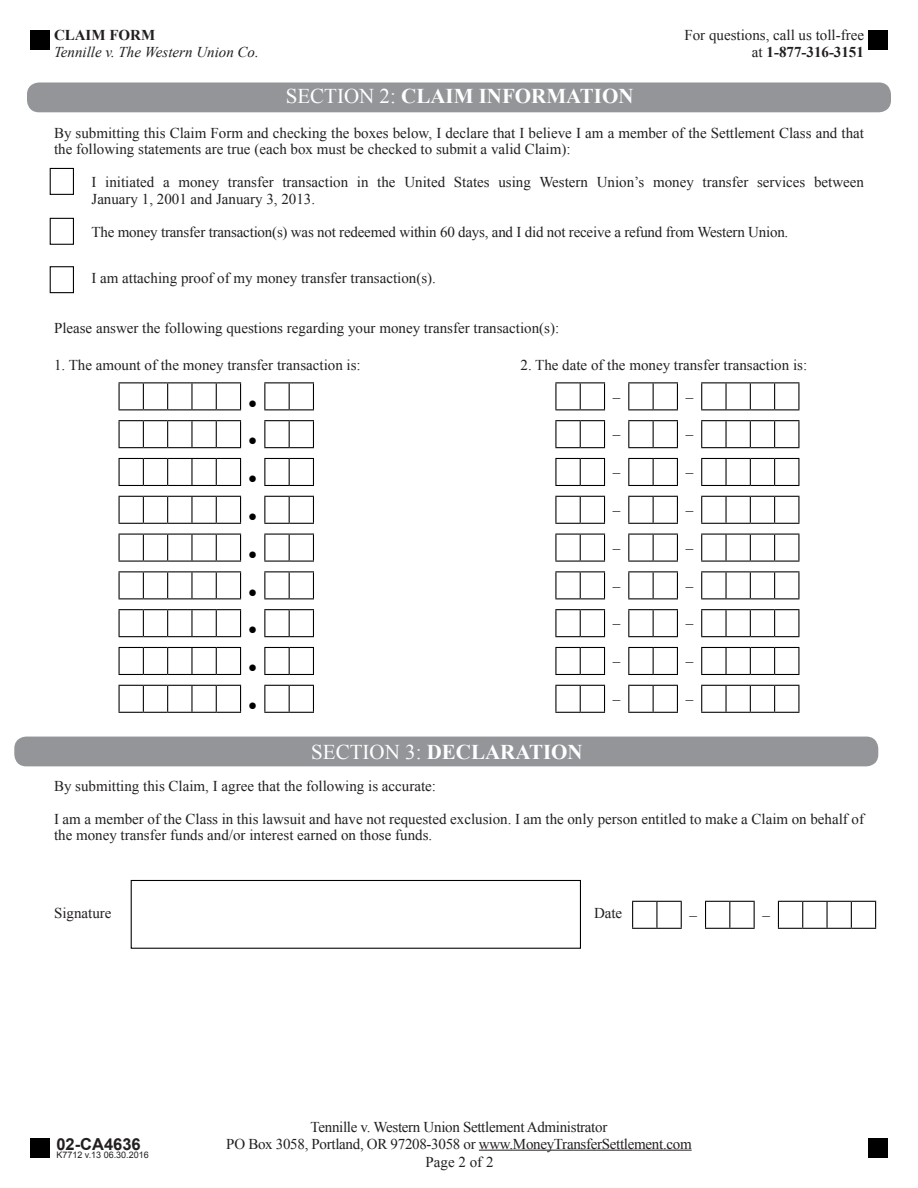
<style>
.page{position:relative;width:918px;height:1188px;background:#fff}
.page>*{position:absolute;margin:0;border:0;box-sizing:border-box;transform-origin:0 0}
.t1{font:700 21px "Times New Roman";color:#fff}
.t2{font:700 16.5px "Arial";color:#231f20}
.t3{font:15px/16.5px "Times New Roman";color:#231f20}
.t4{font:15px "Times New Roman";letter-spacing:-.02em;color:#231f20}
.t5{font:italic 15px "Times New Roman";color:#231f20}
.t6{font:700 15px "Times New Roman";color:#231f20}
.Body_Copy{font:italic 15px "Franklin Gothic";color:#000}
.t7{font:9px "Arial";color:#231f20}
.s1{font-weight:400}
</style>
<div class="page">
<svg style="left:555px;top:382px;width:50px;height:28px"></svg>
<svg style="left:628px;top:382px;width:50px;height:28px"></svg>
<svg style="left:701px;top:382px;width:98px;height:28px"></svg>
<svg style="left:555px;top:420px;width:50px;height:28px"></svg>
<svg style="left:628px;top:420px;width:50px;height:28px"></svg>
<svg style="left:701px;top:420px;width:98px;height:28px"></svg>
<svg style="left:555px;top:458px;width:50px;height:28px"></svg>
<svg style="left:628px;top:458px;width:50px;height:28px"></svg>
<svg style="left:701px;top:458px;width:98px;height:28px"></svg>
<svg style="left:555px;top:496px;width:50px;height:28px"></svg>
<svg style="left:628px;top:496px;width:50px;height:28px"></svg>
<svg style="left:701px;top:496px;width:98px;height:28px"></svg>
<svg style="left:555px;top:534px;width:50px;height:28px"></svg>
<svg style="left:628px;top:534px;width:50px;height:28px"></svg>
<svg style="left:701px;top:534px;width:98px;height:28px"></svg>
<svg style="left:555px;top:571px;width:50px;height:28px"></svg>
<svg style="left:628px;top:571px;width:50px;height:28px"></svg>
<svg style="left:701px;top:571px;width:98px;height:28px"></svg>
<svg style="left:555px;top:609px;width:50px;height:28px"></svg>
<svg style="left:628px;top:609px;width:50px;height:28px"></svg>
<svg style="left:701px;top:609px;width:98px;height:28px"></svg>
<svg style="left:555px;top:647px;width:50px;height:28px"></svg>
<svg style="left:628px;top:647px;width:50px;height:28px"></svg>
<svg style="left:701px;top:647px;width:98px;height:28px"></svg>
<svg style="left:555px;top:685px;width:50px;height:28px"></svg>
<svg style="left:628px;top:685px;width:50px;height:28px"></svg>
<svg style="left:701px;top:685px;width:98px;height:28px"></svg>
<svg style="left:119px;top:382px;width:122px;height:28px"></svg>
<svg style="left:119px;top:420px;width:122px;height:28px"></svg>
<svg style="left:119px;top:458px;width:122px;height:28px"></svg>
<svg style="left:119px;top:496px;width:122px;height:28px"></svg>
<svg style="left:119px;top:534px;width:122px;height:28px"></svg>
<svg style="left:119px;top:571px;width:122px;height:28px"></svg>
<svg style="left:119px;top:609px;width:122px;height:28px"></svg>
<svg style="left:119px;top:647px;width:122px;height:28px"></svg>
<svg style="left:119px;top:685px;width:122px;height:28px"></svg>
<svg style="left:264px;top:382px;width:50px;height:28px"></svg>
<svg style="left:264px;top:420px;width:50px;height:28px"></svg>
<svg style="left:264px;top:458px;width:50px;height:28px"></svg>
<svg style="left:264px;top:496px;width:50px;height:28px"></svg>
<svg style="left:264px;top:534px;width:50px;height:28px"></svg>
<svg style="left:264px;top:571px;width:50px;height:28px"></svg>
<svg style="left:264px;top:609px;width:50px;height:28px"></svg>
<svg style="left:264px;top:647px;width:50px;height:28px"></svg>
<svg style="left:264px;top:685px;width:50px;height:28px"></svg>
<hr style="left:479px;top:1150px;width:213px;height:1px;background:#231f20">
<div style="left:27px;top:82px;width:864px;height:30px;background:#939598;border-radius:12px"></div>
<div style="left:30px;top:30px;width:20px;height:20px;background:#000"></div>
<div style="left:30px;top:1138px;width:20px;height:20px;background:#000"></div>
<div style="left:868px;top:30px;width:20px;height:20px;background:#000"></div>
<div style="left:868px;top:1138px;width:20px;height:20px;background:#000"></div>
<div style="left:14px;top:737px;width:864px;height:29px;background:#939598;border-radius:12px"></div>
<div style="left:50px;top:168px;width:24px;height:27px;background:#fff;border:1px solid #000"></div>
<div style="left:50px;top:218px;width:24px;height:27px;background:#fff;border:1px solid #000"></div>
<div style="left:50px;top:266px;width:24px;height:27px;background:#fff;border:1px solid #000"></div>
<div style="left:131px;top:880px;width:450px;height:69px;background:#fff;border:1px solid #000"></div>
<svg style="left:632px;top:901px;width:50px;height:28px"></svg>
<svg style="left:705px;top:901px;width:50px;height:28px"></svg>
<svg style="left:778px;top:901px;width:98px;height:28px"></svg>
<p class="t6" style="left:54px;top:25px;width:103px">CLAIM FORM</p>
<p class="t5" style="left:54px;top:41px;width:206px">Tennille v. The Western Union Co.</p>
<p class="t1" style="left:286px;top:82px;width:349px"><span class="s1">SECTION 2:</span> CLAIM INFORMATION</p>
<p class="t3" style="left:684px;top:27px;width:181px">For questions, call us toll-free</p>
<p class="t6" style="left:752px;top:42px;width:114px"><span class="s1">at</span> 1-877-316-3151</p>
<p class="t3" style="left:54px;top:124px;width:812px">By submitting this Claim Form and checking the boxes below, I declare that I believe I am a member of the Settlement Class and that the following statements are true (each box must be checked to submit a valid Claim):</p>
<p class="t3" style="left:92px;top:174px;width:774px">I initiated a money transfer transaction in the United States using Western Union’s money transfer services between<br>January 1, 2001 and January 3, 2013.</p>
<p class="t3" style="left:92px;top:223px;width:698px">The money transfer transaction(s) was not redeemed within 60 days, and I did not receive a refund from Western Union.</p>
<p class="t3" style="left:92px;top:270px;width:346px">I am attaching proof of my money transfer transaction(s).</p>
<p class="t3" style="left:54px;top:319px;width:507px">Please answer the following questions regarding your money transfer transaction(s):</p>
<p class="t3" style="left:54px;top:356px;width:308px">1. The amount of the money transfer transaction is:</p>
<p class="t3" style="left:520px;top:356px;width:288px">2. The date of the money transfer transaction is:</p>
<p class="Body_Copy" style="left:248px;top:393px;width:11px">●</p>
<p class="t3" style="left:613px;top:388px;width:9px">–</p>
<p class="t3" style="left:686px;top:388px;width:9px">–</p>
<p class="Body_Copy" style="left:248px;top:431px;width:11px">●</p>
<p class="t3" style="left:613px;top:426px;width:9px">–</p>
<p class="t3" style="left:686px;top:426px;width:9px">–</p>
<p class="Body_Copy" style="left:248px;top:469px;width:11px">●</p>
<p class="t3" style="left:613px;top:464px;width:9px">–</p>
<p class="t3" style="left:686px;top:464px;width:9px">–</p>
<p class="Body_Copy" style="left:248px;top:507px;width:11px">●</p>
<p class="t3" style="left:613px;top:501px;width:9px">–</p>
<p class="t3" style="left:686px;top:501px;width:9px">–</p>
<p class="Body_Copy" style="left:248px;top:544px;width:11px">●</p>
<p class="t3" style="left:613px;top:539px;width:9px">–</p>
<p class="t3" style="left:686px;top:539px;width:9px">–</p>
<p class="Body_Copy" style="left:248px;top:582px;width:11px">●</p>
<p class="t3" style="left:613px;top:577px;width:9px">–</p>
<p class="t3" style="left:686px;top:577px;width:9px">–</p>
<p class="Body_Copy" style="left:248px;top:620px;width:11px">●</p>
<p class="t3" style="left:613px;top:615px;width:9px">–</p>
<p class="t3" style="left:686px;top:615px;width:9px">–</p>
<p class="Body_Copy" style="left:248px;top:658px;width:11px">●</p>
<p class="t3" style="left:613px;top:653px;width:9px">–</p>
<p class="t3" style="left:686px;top:653px;width:9px">–</p>
<p class="Body_Copy" style="left:248px;top:696px;width:11px">●</p>
<p class="t3" style="left:613px;top:690px;width:9px">–</p>
<p class="t3" style="left:686px;top:690px;width:9px">–</p>
<p class="t1" style="left:311px;top:737px;width:273px"><span class="s1">SECTION 3:</span> DECLARATION</p>
<p class="t3" style="left:54px;top:777px;width:384px">By submitting this Claim, I agree that the following is accurate:</p>
<p class="t3" style="left:54px;top:810px;width:812px">I am a member of the Class in this lawsuit and have not requested exclusion. I am the only person entitled to make a Claim on behalf of the money transfer funds and/or interest earned on those funds.</p>
<p class="t3" style="left:54px;top:904px;width:59px">Signature</p>
<p class="t3" style="left:594px;top:904px;width:30px">Date</p>
<p class="t3" style="left:690px;top:906px;width:9px">–</p>
<p class="t3" style="left:763px;top:906px;width:9px">–</p>
<p class="t2" style="left:56px;top:1134px;width:86px">02-CA4636</p>
<p class="t7" style="left:56px;top:1149px;width:94px">K7712 v.13 06.30.2016</p>
<p class="t4" style="left:311px;top:1117px;width:298px">Tennille v. Western Union Settlement Administrator</p>
<p class="t4" style="left:226px;top:1133px;width:467px">PO Box 3058, Portland, OR 97208-3058 or www.MoneyTransferSettlement.com</p>
<p class="t3" style="left:426px;top:1153px;width:69px">Page 2 of 2</p>
</div>
